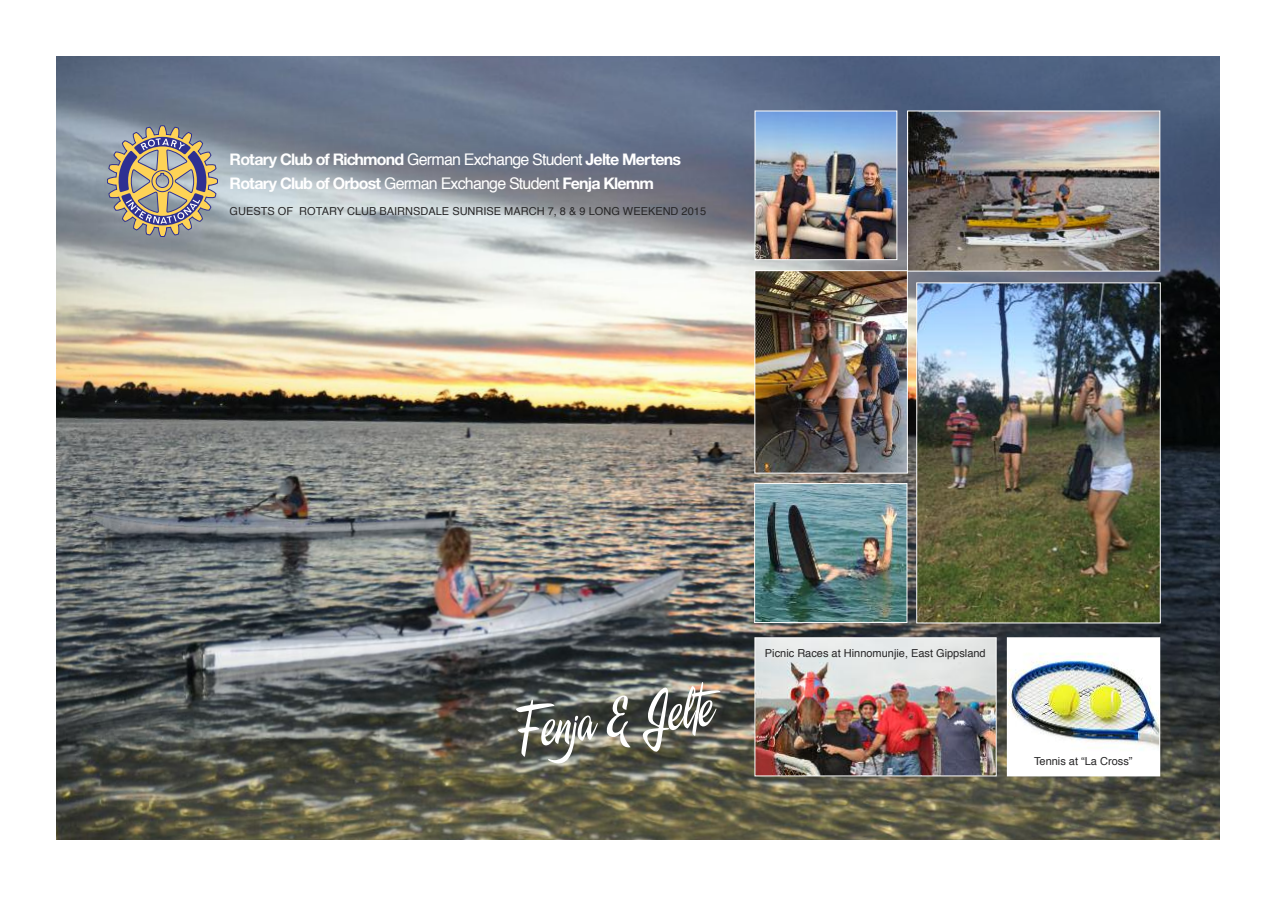
<style>
.page{position:relative;width:1276px;height:908px;background:#fff}
.page>*{position:absolute;margin:0;border:0;box-sizing:border-box;transform-origin:0 0}
.t1{font:60px "A&S Signwriter";color:#fff}
.t2{font:700 16px/23.9px "Helvetica Neue CE";letter-spacing:-.05em;color:#fff}
.t3{font:11px "Helvetica";color:#272627}
.s1{font-family:"Helvetica";font-weight:400}
</style>
<div class="page">
<img style="left:57px;top:57px;width:1162px;height:782px">
<svg style="left:107px;top:125px;width:111px;height:111px;background:#9d968c"></svg>
<img style="left:909px;top:112px;width:249px;height:157px">
<div style="left:907px;top:110px;width:253px;height:161px;border:1px solid #fff"></div>
<img style="left:756px;top:112px;width:139px;height:146px">
<div style="left:754px;top:110px;width:143px;height:150px;border:1px solid #fff"></div>
<img style="left:756px;top:272px;width:150px;height:199px">
<div style="left:754px;top:270px;width:154px;height:203px;border:1px solid #fff"></div>
<img style="left:918px;top:284px;width:240px;height:337px">
<div style="left:916px;top:282px;width:244px;height:341px;border:1px solid #fff"></div>
<img style="left:756px;top:485px;width:149px;height:135px">
<div style="left:754px;top:483px;width:153px;height:139px;border:1px solid #fff"></div>
<img style="left:1009px;top:639px;width:149px;height:135px">
<div style="left:1007px;top:637px;width:153px;height:139px;border:1px solid #fff"></div>
<img style="left:756px;top:639px;width:238px;height:135px">
<div style="left:754px;top:637px;width:242px;height:139px;border:1px solid #fff"></div>
<h2 class="t2" style="left:230px;top:148px;width:453px">Rotary Club of Richmond <span class="s1">German Exchange Student</span> Jelte Mertens<br>Rotary Club of Orbost <span class="s1">German Exchange Student</span> Fenja Klemm</h2>
<p class="t3" style="left:230px;top:206px;width:478px">GUESTS OF ROTARY CLUB BAIRNSDALE SUNRISE MARCH 7, 8 &amp; 9 LONG WEEKEND 2015</p>
<h1 class="t1" style="left:514px;top:699px;width:195px;rotate:-7deg">Fenja &amp; Jelte</h1>
<p class="t3" style="left:765px;top:648px;width:222px">Picnic Races at Hinnomunjie, East Gippsland</p>
<p class="t3" style="left:1034px;top:756px;width:100px">Tennis at “La Cross”</p>
</div>
